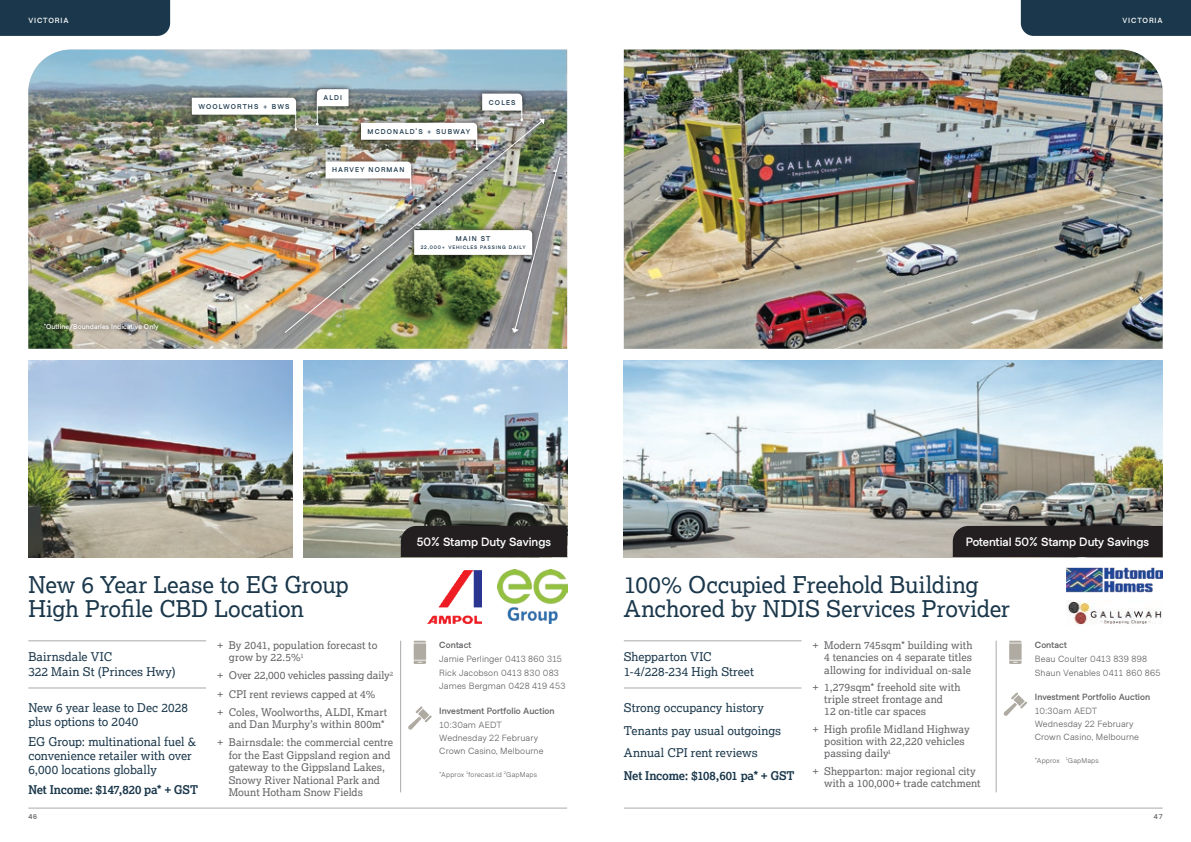
<style>
.page{position:relative;width:1191px;height:842px;background:#fff}
.page>*{position:absolute;margin:0;border:0;box-sizing:border-box;transform-origin:0 0}
.t1{font:23px/24px "Lexia";letter-spacing:-.005em;color:#1a374b}
.t2{font:12px/14px "Lexia";color:#1a374b}
.t3{font:700 12px "Lexia";letter-spacing:-.015em;color:#1a374b}
.t4{font:700 12px "Metro Sans";color:#fff}
.t5{font:10.5px/12.5px "Lexia";color:#636366}
.t6{font:9px/13px "Metro Sans";letter-spacing:.01em;color:#636366}
.t7{font:700 9px "Metro Sans";letter-spacing:.01em;color:#636366}
.t8{font:700 7.5px "Metro Sans";letter-spacing:.115em;color:#fff}
.t9{font:700 7px "Metro Sans";letter-spacing:.16em;color:#1a374b}
.t10{font:7px "Metro Sans";letter-spacing:.02em;color:#636366}
.t11{font:700 7px "Metro Sans";letter-spacing:.02em;color:#fff}
.t12{font:700 7px "Metro Sans";color:#636366}
.t13{font:700 5px "Metro Sans";letter-spacing:.165em;color:#1a374b}
</style>
<div class="page">
<hr style="left:400px;top:641px;width:1px;height:151px;background:#a8a9ad">
<svg style="left:414px;top:641px;width:12px;height:23px"></svg>
<svg style="left:408px;top:706px;width:24px;height:24px"></svg>
<hr style="left:28px;top:641px;width:178px;height:1px;background:#a8a9ad">
<hr style="left:28px;top:688px;width:178px;height:1px;background:#a8a9ad">
<img style="left:498px;top:569px;width:69px;height:54px">
<img style="left:28px;top:360px;width:264px;height:197px">
<img style="left:303px;top:360px;width:264px;height:197px">
<img style="left:28px;top:50px;width:539px;height:299px">
<img style="left:427px;top:570px;width:54px;height:54px">
<div style="left:311px;top:84px;width:43px;height:46px;background:#231f20;opacity:.75"></div>
<svg style="left:316px;top:89px;width:32px;height:23px"></svg>
<img style="left:284px;top:120px;width:259px;height:36px">
<svg style="left:539px;top:119px;width:5px;height:5px"></svg>
<div style="left:506px;top:151px;width:60px;height:187px;background:#231f20;opacity:.75"></div>
<div style="left:355px;top:117px;width:128px;height:38px;background:#231f20;opacity:.75"></div>
<div style="left:476px;top:88px;width:52px;height:38px;background:#231f20;opacity:.75"></div>
<img style="left:361px;top:94px;width:162px;height:56px">
<div style="left:186px;top:92px;width:116px;height:44px;background:#231f20;opacity:.75"></div>
<svg style="left:192px;top:98px;width:105px;height:33px"></svg>
<div style="left:113px;top:239px;width:209px;height:106px;background:#f89c28;opacity:.67"></div>
<img style="left:117px;top:156px;width:444px;height:187px">
<div style="left:39px;top:319px;width:124px;height:16px;background:#231f20;opacity:.75"></div>
<hr style="left:28px;top:808px;width:539px;height:1px;background:#a8a9ad">
<div style="left:401px;top:526px;width:166px;height:31px;background:#231f20"></div>
<div style="left:0;top:0;width:170px;height:36px;background:#1a374b"></div>
<hr style="left:996px;top:641px;width:1px;height:151px;background:#a8a9ad">
<svg style="left:1009px;top:641px;width:12px;height:23px"></svg>
<svg style="left:1003px;top:692px;width:24px;height:24px"></svg>
<hr style="left:624px;top:641px;width:177px;height:1px;background:#a8a9ad">
<hr style="left:624px;top:688px;width:177px;height:1px;background:#a8a9ad">
<img style="left:624px;top:360px;width:538px;height:197px">
<img style="left:624px;top:50px;width:538px;height:299px">
<img style="left:1066px;top:567px;width:96px;height:25px">
<img style="left:1066px;top:601px;width:96px;height:25px">
<hr style="left:624px;top:808px;width:538px;height:1px;background:#a8a9ad">
<div style="left:952px;top:526px;width:210px;height:31px;background:#231f20"></div>
<div style="left:1020px;top:0;width:171px;height:36px;background:#1a374b"></div>
<p class="t8" style="left:28px;top:16px;width:42px">VICTORIA</p>
<p class="t11" style="left:44px;top:323px;width:116px">*Outline/Boundaries Indicative Only</p>
<p class="t9" style="left:198px;top:102px;width:92px">WOOLWORTHS + BWS</p>
<p class="t9" style="left:323px;top:94px;width:20px">ALDI</p>
<p class="t9" style="left:368px;top:127px;width:104px">MCDONALD’S + SUBWAY</p>
<p class="t9" style="left:332px;top:166px;width:74px">HARVEY NORMAN</p>
<p class="t9" style="left:489px;top:98px;width:28px">COLES</p>
<p class="t9" style="left:456px;top:234px;width:36px">MAIN ST</p>
<p class="t13" style="left:421px;top:244px;width:106px">22,000+ VEHICLES PASSING DAILY</p>
<p class="t8" style="left:1122px;top:16px;width:42px">VICTORIA</p>
<h1 class="t1" style="left:28px;top:572px;width:322px">New 6 Year Lease to EG Group<br>High Profile CBD Location</h1>
<p class="t2" style="left:28px;top:648px;width:149px;line-height:15px">Bairnsdale VIC<br>322 Main St (Princes Hwy)</p>
<p class="t2" style="left:28px;top:701px;width:161px">New 6 year lease to Dec 2028 plus options to 2040</p>
<p class="t2" style="left:28px;top:734px;width:169px">EG Group: multinational fuel &amp; convenience retailer with over<br>6,000 locations globally</p>
<p class="t3" style="left:28px;top:782px;width:171px">Net Income: $147,820 pa* + GST</p>
<p class="t5" style="left:229px;top:638px;width:150px;text-indent:-11px">+ By 2041, population forecast to grow by 22.5%<sup>1</sup></p>
<p class="t5" style="left:217px;top:666px;width:177px;line-height:18.2px">+ Over 22,000 vehicles passing daily<sup>2 </sup>+ CPI rent reviews capped at 4%<br>+ Coles, Woolworths, ALDI, Kmart</p>
<p class="t5" style="left:217px;top:715px;width:177px;line-height:18.2px;text-align:center">and Dan Murphy’s within 800m*<br>+ Bairnsdale: the commercial centre</p>
<p class="t5" style="left:229px;top:748px;width:163px">for the East Gippsland region and gateway to the Gippsland Lakes,<br>Snowy River National Park and<br>Mount Hotham Snow Fields</p>
<p class="t4" style="left:417px;top:535px;width:136px">50% Stamp Duty Savings</p>
<p class="t7" style="left:439px;top:639px;width:34px">Contact</p>
<p class="t6" style="left:439px;top:652px;width:128px;line-height:13.8px">Jamie Perlinger 0413 860 315<br>Rick Jacobson 0413 830 083<br>James Bergman 0428 419 453</p>
<p class="t7" style="left:439px;top:705px;width:117px">Investment Portfolio Auction</p>
<p class="t6" style="left:439px;top:719px;width:106px">10:30am AEDT<br>Wednesday 22 February<br>Crown Casino, Melbourne</p>
<p class="t10" style="left:439px;top:770px;width:99px">*Approx <sup>1</sup>forecast.id <sup>2</sup>GapMaps</p>
<p class="t4" style="left:965px;top:535px;width:185px">Potential 50% Stamp Duty Savings</p>
<h1 class="t1" style="left:624px;top:572px;width:388px">100% Occupied Freehold Building<br>Anchored by NDIS Services Provider</h1>
<p class="t2" style="left:624px;top:648px;width:131px;line-height:15px">Shepparton VIC<br>1-4/228-234 High Street</p>
<p class="t2" style="left:624px;top:696px;width:159px;line-height:22.5px">Strong occupancy history<br>Tenants pay usual outgoings<br>Annual CPI rent reviews</p>
<p class="t3" style="left:624px;top:768px;width:172px">Net Income: $108,601 pa* + GST</p>
<p class="t5" style="left:824px;top:638px;width:150px;text-align:justify;text-indent:-11px">+ Modern 745sqm* building with 4 tenancies on 4 separate titles allowing for individual on-sale</p>
<p class="t5" style="left:824px;top:681px;width:138px;line-height:12px;text-indent:-11px">+ 1,279sqm* freehold site with triple street frontage and<br>12 on-title car spaces</p>
<p class="t5" style="left:824px;top:723px;width:147px;line-height:12px;text-indent:-11px">+ High profile Midland Highway position with 22,220 vehicles passing daily<sup>1</sup></p>
<p class="t5" style="left:824px;top:765px;width:158px;line-height:12px;text-indent:-11px">+ Shepparton: major regional city with a 100,000+ trade catchment</p>
<p class="t7" style="left:1034px;top:639px;width:34px">Contact</p>
<p class="t6" style="left:1034px;top:652px;width:127px;line-height:13.8px">Beau Coulter 0413 839 898<br>Shaun Venables 0411 860 865</p>
<p class="t7" style="left:1034px;top:691px;width:117px">Investment Portfolio Auction</p>
<p class="t6" style="left:1034px;top:705px;width:106px">10:30am AEDT<br>Wednesday 22 February<br>Crown Casino, Melbourne</p>
<p class="t10" style="left:1034px;top:756px;width:66px">*Approx <sup>1</sup>GapMaps</p>
<p class="t12" style="left:28px;top:813px;width:10px">46</p>
<p class="t12" style="left:1154px;top:813px;width:10px">47</p>
</div>
